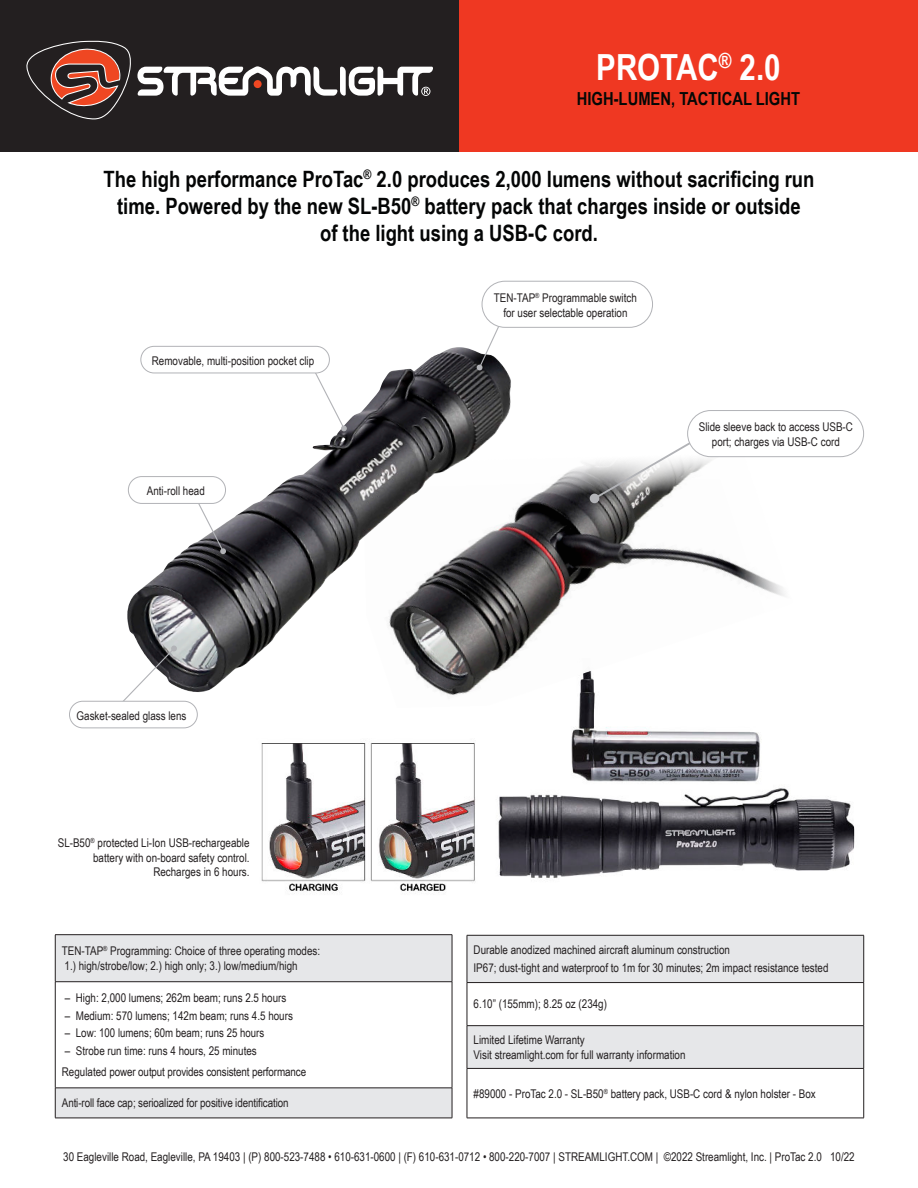
<style>
.page{position:relative;width:918px;height:1188px;background:#fff}
.page>*{position:absolute;margin:0;border:0;box-sizing:border-box;transform-origin:0 0}
.t1{font:700 36px "Arial Narrow";color:#fff}
.t2{font:700 22.5px/27px "Arial Narrow";color:#040505;text-align:center}
.t3{font:700 18px "Arial Narrow";color:#050806}
.t4{font:12px/14.4px "Arial Narrow";color:#231f20}
</style>
<div class="page">
<img style="left:498px;top:708px;width:357px;height:170px">
<img style="left:444px;top:401px;width:408px;height:307px">
<div style="left:459px;top:0;width:459px;height:151px;background:#ef3822"></div>
<div style="left:0;top:0;width:459px;height:151px;background:#231f20"></div>
<svg style="left:26px;top:41px;width:407px;height:78px"></svg>
<img style="left:127px;top:348px;width:326px;height:345px">
<svg style="left:56px;top:935px;width:396px;height:183px"></svg>
<hr style="left:55px;top:934px;width:397px;height:1px;background:#231f20">
<hr style="left:55px;top:935px;width:1px;height:47px;background:#231f20">
<hr style="left:452px;top:935px;width:1px;height:47px;background:#231f20">
<hr style="left:55px;top:981px;width:397px;height:1px;background:#231f20">
<hr style="left:55px;top:982px;width:1px;height:106px;background:#231f20">
<hr style="left:452px;top:982px;width:1px;height:106px;background:#231f20">
<hr style="left:55px;top:1118px;width:397px;height:1px;background:#231f20">
<hr style="left:55px;top:1088px;width:397px;height:1px;background:#231f20">
<hr style="left:55px;top:1088px;width:1px;height:30px;background:#231f20">
<hr style="left:452px;top:1088px;width:1px;height:30px;background:#231f20">
<svg style="left:468px;top:936px;width:395px;height:132px;fill:#e6e7e9"></svg>
<hr style="left:467px;top:935px;width:397px;height:1px;background:#231f20">
<hr style="left:467px;top:935px;width:1px;height:47px;background:#231f20">
<hr style="left:863px;top:935px;width:1px;height:47px;background:#231f20">
<hr style="left:467px;top:982px;width:397px;height:1px;background:#231f20">
<hr style="left:467px;top:983px;width:1px;height:42px;background:#231f20">
<hr style="left:863px;top:983px;width:1px;height:42px;background:#231f20">
<hr style="left:467px;top:1025px;width:397px;height:1px;background:#231f20">
<hr style="left:467px;top:1026px;width:1px;height:42px;background:#231f20">
<hr style="left:863px;top:1026px;width:1px;height:42px;background:#231f20">
<hr style="left:467px;top:1068px;width:397px;height:1px;background:#231f20">
<hr style="left:467px;top:1069px;width:1px;height:49px;background:#231f20">
<hr style="left:863px;top:1069px;width:1px;height:49px;background:#231f20">
<hr style="left:467px;top:1118px;width:397px;height:1px;background:#231f20">
<svg style="left:305px;top:353px;width:42px;height:78px"></svg>
<svg style="left:184px;top:476px;width:42px;height:78px"></svg>
<svg style="left:115px;top:645px;width:62px;height:56px"></svg>
<svg style="left:476px;top:291px;width:31px;height:80px"></svg>
<div style="left:128px;top:477px;width:98px;height:26px;background:#fff;border-radius:13px"></div>
<div style="left:128px;top:476px;width:98px;height:28px;border:1px solid #b2b3b7;border-radius:13px"></div>
<div style="left:141px;top:346px;width:188px;height:27px;background:#fff;border-radius:13px"></div>
<div style="left:140px;top:346px;width:190px;height:27px;border:1px solid #b2b3b7;border-radius:13px"></div>
<div style="left:482px;top:281px;width:171px;height:46px;background:#fff;border-radius:23px"></div>
<div style="left:482px;top:281px;width:171px;height:47px;border:1px solid #b2b3b7;border-radius:23px"></div>
<div style="left:69px;top:701px;width:129px;height:27px;border:1px solid #b2b3b7;border-radius:13px"></div>
<svg style="left:592px;top:427px;width:124px;height:74px"></svg>
<div style="left:590px;top:493px;width:9px;height:10px;background:#b2b3b7;border-radius:50%"></div>
<div style="left:688px;top:411px;width:176px;height:46px;background:#fff;border-radius:23px"></div>
<div style="left:687px;top:410px;width:177px;height:47px;border:1px solid #b2b3b7;border-radius:23px"></div>
<img style="left:261px;top:743px;width:214px;height:150px">
<h1 class="t1" style="left:596px;top:54px;width:186px">PROTAC<sup>®</sup> 2.0</h1>
<h3 class="t3" style="left:577px;top:91px;width:225px">HIGH-LUMEN, TACTICAL LIGHT</h3>
<h2 class="t2" style="left:103px;top:168px;width:713px">The high performance ProTac<sup>®</sup> 2.0 produces 2,000 lumens without sacrificing run time. Powered by the new SL-B50<sup>®</sup> battery pack that charges inside or outside<br>of the light using a USB-C cord.</h2>
<p class="t4" style="left:152px;top:354px;width:164px">Removable, multi-position pocket clip</p>
<p class="t4" style="left:147px;top:485px;width:59px">Anti-roll head</p>
<p class="t4" style="left:77px;top:709px;width:111px">Gasket-sealed glass lens</p>
<p class="t4" style="left:58px;top:837px;width:193px;text-align:right">SL-B50<sup>®</sup> protected Li-Ion USB-rechargeable battery with on-board safety control.<br>Recharges in 6 hours.</p>
<p class="t4" style="left:62px;top:945px;width:260px">TEN-TAP<sup>®</sup> Programming: Choice of three operating modes:<br>1.) high/strobe/low; 2.) high only; 3.) low/medium/high</p>
<p class="t4" style="left:65px;top:992px;width:223px">– High: 2,000 lumens; 262m beam; runs 2.5 hours</p>
<p class="t4" style="left:65px;top:1010px;width:230px">– Medium: 570 lumens; 142m beam; runs 4.5 hours</p>
<p class="t4" style="left:65px;top:1027px;width:201px">– Low: 100 lumens; 60m beam; runs 25 hours</p>
<p class="t4" style="left:62px;top:1041px;width:246px;line-height:21.1px">– Strobe run time: runs 4 hours, 25 minutes<br>Regulated power output provides consistent performance</p>
<p class="t4" style="left:62px;top:1095px;width:228px">Anti-roll face cap; serioalized for positive identification</p>
<p class="t4" style="left:494px;top:292px;width:144px;text-align:center">TEN-TAP<sup>®</sup> Programmable switch for user selectable operation</p>
<p class="t4" style="left:699px;top:421px;width:156px;text-align:center">Slide sleeve back to access USB-C port; charges via USB-C cord</p>
<p class="t4" style="left:474px;top:942px;width:356px;line-height:18px">Durable anodized machined aircraft aluminum construction<br>IP67; dust-tight and waterproof to 1m for 30 minutes; 2m impact resistance tested</p>
<p class="t4" style="left:474px;top:998px;width:135px">6.10” (155mm); 8.25 oz (234g)</p>
<p class="t4" style="left:474px;top:1034px;width:214px">Limited Lifetime Warranty<br>Visit streamlight.com for full warranty information</p>
<p class="t4" style="left:474px;top:1087px;width:344px">#89000 - ProTac 2.0 - SL-B50<sup>®</sup> battery pack, USB-C cord &amp; nylon holster - Box</p>
<p class="t4" style="left:63px;top:1151px;width:793px">30 Eagleville Road, Eagleville, PA 19403 | (P) 800-523-7488 • 610-631-0600 | (F) 610-631-0712 • 800-220-7007 | STREAMLIGHT.COM | ©2022 Streamlight, Inc. | ProTac 2.0 10/22</p>
</div>
